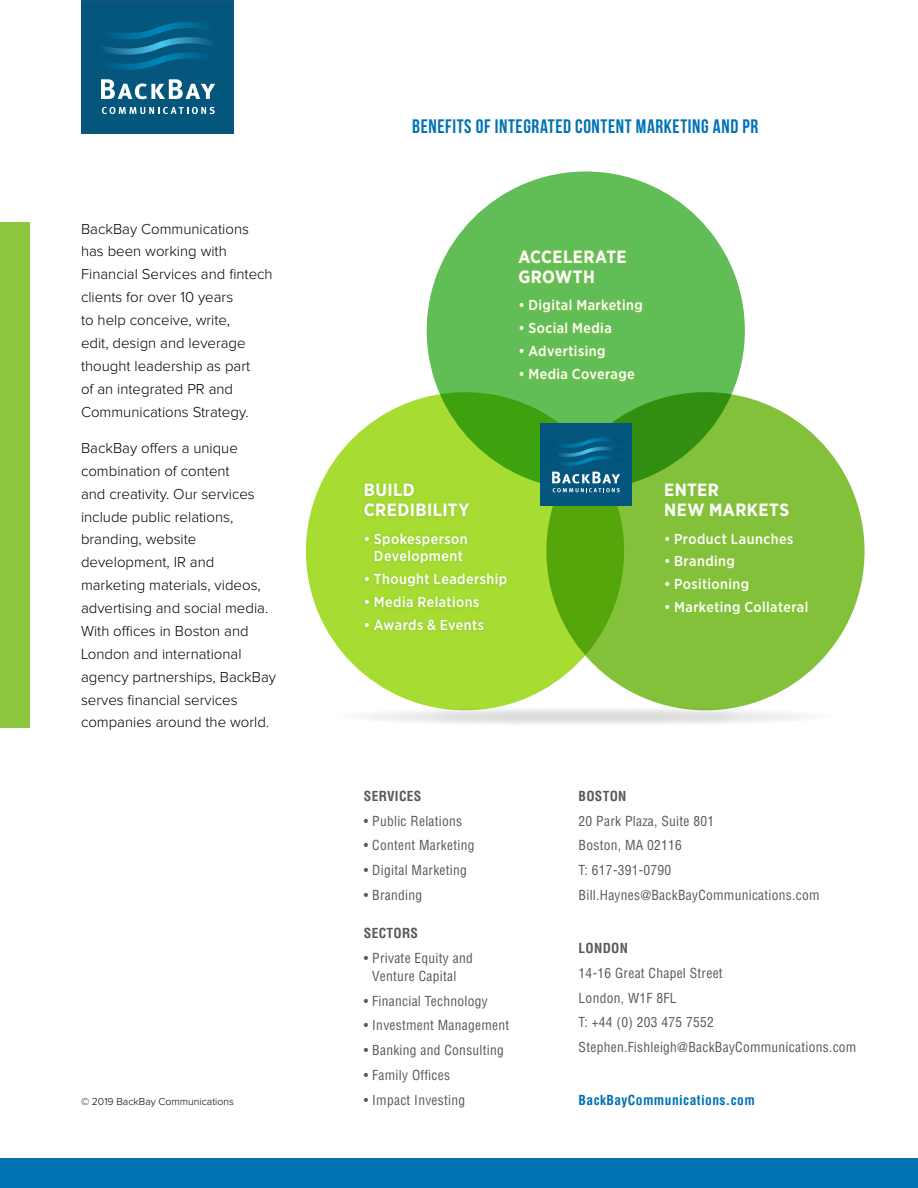
<style>
.page{position:relative;width:918px;height:1188px;background:#fff}
.page>*{position:absolute;margin:0;border:0;box-sizing:border-box;transform-origin:0 0}
.t1{font:19.5px "Bebas Neue";letter-spacing:.03em;color:#0072b4}
.t2{font:700 17.7px/20px "Gotham Narrow";letter-spacing:.025em;color:#fff}
.t3{font:300 15px/22.8px "Proxima Nova";color:#000}
.t4{font:500 14.4px/17.7px "Gotham Narrow";letter-spacing:.03em;color:#fff;text-align:center}
.t5{font:condensed 13.5px/24.8px "Helvetica";letter-spacing:.02em;color:#58595b}
.t6{font:700 condensed 13.5px "Helvetica";letter-spacing:.02em;color:#58595b}
.t7{font:700 condensed 13.5px "Helvetica";letter-spacing:.03em;color:#0072b4}
.t8{font:300 10.5px "Proxima Nova";color:#000}
</style>
<div class="page">
<svg style="left:335px;top:706px;width:500px;height:21px"></svg>
<div style="left:0;top:222px;width:30px;height:505px;background:#8dc63f"></div>
<div style="left:0;top:1158px;width:918px;height:30px;background:#0072b4"></div>
<div style="left:81px;top:0;width:153px;height:133px;background:#0c567d"></div>
<div style="left:81px;top:3px;width:153px;height:130px;background:#05567d"></div>
<svg style="left:102px;top:107px;width:113px;height:7px"></svg>
<svg style="left:101px;top:22px;width:114px;height:77px"></svg>
<div style="left:306px;top:392px;width:318px;height:318px;background:#a7dc33;border-radius:50%"></div>
<svg style="left:546px;top:392px;width:319px;height:318px;background:#7abc31"></svg>
<svg style="left:427px;top:171px;width:318px;height:319px;background:#59b548"></svg>
<div style="left:662px;top:481px;width:149px;height:137px;background:#82c139"></div>
<div style="left:540px;top:424px;width:92px;height:82px;background:#05567d"></div>
<svg style="left:552px;top:437px;width:68px;height:55px"></svg>
<div style="left:515px;top:248px;width:130px;height:137px;background:#8dc63f;opacity:.75"></div>
<p class="t3" style="left:81px;top:218px;width:193px">BackBay Communications has been working with<br>Financial Services and fintech clients for over 10 years<br>to help conceive, write,<br>edit, design and leverage thought leadership as part<br>of an integrated PR and<br>Communications Strategy.</p>
<p class="t3" style="left:81px;top:437px;width:197px">BackBay offers a unique combination of content<br>and creativity. Our services include public relations, branding, website development, IR and marketing materials, videos, advertising and social media.<br>With offices in Boston and<br>London and international agency partnerships, BackBay serves financial services companies around the world.</p>
<p class="t8" style="left:81px;top:1097px;width:155px">© 2019 BackBay Communications</p>
<h1 class="t1" style="left:412px;top:116px;width:348px">BENEFITS OF INTEGRATED CONTENT MARKETING AND PR</h1>
<p class="t2" style="left:518px;top:246px;width:110px">ACCELERATE<br>GROWTH</p>
<p class="t4" style="left:518px;top:296px;width:126px">• Digital Marketing</p>
<p class="t4" style="left:518px;top:319px;width:95px">• Social Media</p>
<p class="t4" style="left:518px;top:342px;width:89px">• Advertising</p>
<p class="t4" style="left:518px;top:364px;width:118px">• Media Coverage</p>
<p class="t2" style="left:364px;top:480px;width:107px">BUILD<br>CREDIBILITY</p>
<p class="t4" style="left:364px;top:530px;width:105px">• Spokesperson<br>Development</p>
<p class="t4" style="left:364px;top:570px;width:145px">• Thought Leadership</p>
<p class="t4" style="left:364px;top:593px;width:117px">• Media Relations</p>
<p class="t4" style="left:364px;top:616px;width:122px">• Awards &amp; Events</p>
<p class="t2" style="left:664px;top:480px;width:127px">ENTER<br>NEW MARKETS</p>
<p class="t4" style="left:664px;top:530px;width:131px">• Product Launches</p>
<p class="t4" style="left:664px;top:552px;width:72px">• Branding</p>
<p class="t4" style="left:664px;top:575px;width:87px">• Positioning</p>
<p class="t4" style="left:664px;top:598px;width:146px">• Marketing Collateral</p>
<p class="t6" style="left:579px;top:788px;width:49px">BOSTON</p>
<p class="t5" style="left:579px;top:808px;width:242px">20 Park Plaza, Suite 801<br>Boston, MA 02116<br>T: 617-391-0790<br>Bill.Haynes@BackBayCommunications.com</p>
<p class="t6" style="left:364px;top:788px;width:59px">SERVICES</p>
<p class="t5" style="left:364px;top:808px;width:100px">• Public Relations</p>
<p class="t5" style="left:364px;top:833px;width:112px">• Content Marketing</p>
<p class="t5" style="left:364px;top:858px;width:105px">• Digital Marketing</p>
<p class="t5" style="left:364px;top:883px;width:60px">• Branding</p>
<p class="t6" style="left:364px;top:925px;width:56px">SECTORS</p>
<p class="t5" style="left:364px;top:949px;width:110px;line-height:18px;text-align:center">• Private Equity and<br>Venture Capital</p>
<p class="t5" style="left:364px;top:988px;width:125px">• Financial Technology</p>
<p class="t5" style="left:364px;top:1013px;width:147px">• Investment Management</p>
<p class="t5" style="left:364px;top:1038px;width:142px">• Banking and Consulting</p>
<p class="t5" style="left:364px;top:1063px;width:88px">• Family Offices</p>
<p class="t5" style="left:364px;top:1087px;width:103px">• Impact Investing</p>
<p class="t7" style="left:579px;top:1092px;width:178px">BackBayCommunications.com</p>
<p class="t6" style="left:579px;top:940px;width:51px">LONDON</p>
<p class="t5" style="left:579px;top:961px;width:279px">14-16 Great Chapel Street<br>London, W1F 8FL<br>T: +44 (0) 203 475 7552<br>Stephen.Fishleigh@BackBayCommunications.com</p>
</div>
